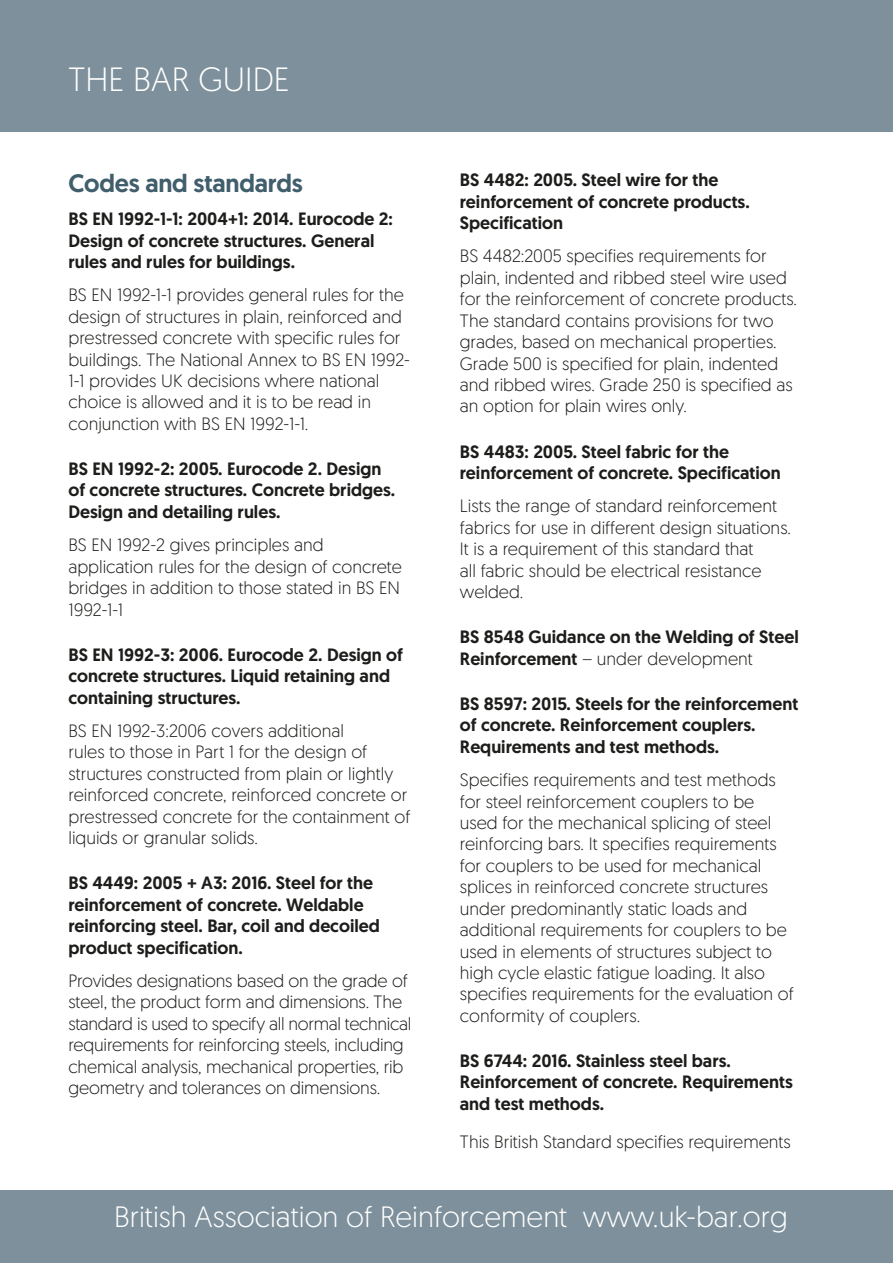
<style>
.page{position:relative;width:893px;height:1263px;background:#fff}
.page>*{position:absolute;margin:0;border:0;box-sizing:border-box;transform-origin:0 0}
.t1{font:300 33.6px "Geomanist";color:#fff}
.t2{font:300 29.4px "Geomanist";color:#fff}
.t3{font:500 25.2px "Geomanist";letter-spacing:-.01em;color:#405e6c}
.t4{font:300 17.85px/21.5px "Geomanist";color:#1d1d1b}
.t5{font:500 17.85px/21.5px "Geomanist";color:#1d1d1b}
.s1{font-weight:300}
</style>
<div class="page">
<div style="left:0;top:1191px;width:893px;height:72px;background:#7d909b"></div>
<div style="left:0;top:0;width:893px;height:131px;background:#7d909b"></div>
<h1 class="t1" style="left:68px;top:58px;width:223px">THE BAR GUIDE</h1>
<h3 class="t3" style="left:68px;top:166px;width:236px">Codes and standards</h3>
<p class="t5" style="left:68px;top:208px;width:326px">BS EN 1992-1-1: 2004+1: 2014. Eurocode 2:<br>Design of concrete structures. General rules and rules for buildings.</p>
<p class="t4" style="left:68px;top:284px;width:343px">BS EN 1992-1-1 provides general rules for the design of structures in plain, reinforced and prestressed concrete with specific rules for buildings. The National Annex to BS EN 1992- 1-1 provides UK decisions where national choice is allowed and it is to be read in conjunction with BS EN 1992-1-1.</p>
<p class="t5" style="left:68px;top:458px;width:328px">BS EN 1992-2: 2005. Eurocode 2. Design of concrete structures. Concrete bridges.<br>Design and detailing rules.</p>
<p class="t4" style="left:68px;top:534px;width:335px">BS EN 1992-2 gives principles and application rules for the design of concrete bridges in addition to those stated in BS EN<br>1992-1-1</p>
<p class="t5" style="left:68px;top:643px;width:336px">BS EN 1992-3: 2006. Eurocode 2. Design of concrete structures. Liquid retaining and containing structures.</p>
<p class="t4" style="left:68px;top:719px;width:343px">BS EN 1992-3:2006 covers additional<br>rules to those in Part 1 for the design of structures constructed from plain or lightly reinforced concrete, reinforced concrete or prestressed concrete for the containment of liquids or granular solids.</p>
<p class="t5" style="left:68px;top:872px;width:313px">BS 4449: 2005 + A3: 2016. Steel for the reinforcement of concrete. Weldable reinforcing steel. Bar, coil and decoiled product specification.</p>
<p class="t4" style="left:68px;top:969px;width:344px">Provides designations based on the grade of steel, the product form and dimensions. The standard is used to specify all normal technical requirements for reinforcing steels, including chemical analysis, mechanical properties, rib geometry and tolerances on dimensions.</p>
<p class="t5" style="left:460px;top:169px;width:291px">BS 4482: 2005. Steel wire for the reinforcement of concrete products.<br>Specification</p>
<p class="t4" style="left:460px;top:245px;width:339px">BS 4482:2005 specifies requirements for plain, indented and ribbed steel wire used for the reinforcement of concrete products.<br>The standard contains provisions for two grades, based on mechanical properties.<br>Grade 500 is specified for plain, indented and ribbed wires. Grade 250 is specified as an option for plain wires only.</p>
<p class="t5" style="left:460px;top:440px;width:322px">BS 4483: 2005. Steel fabric for the reinforcement of concrete. Specification</p>
<p class="t4" style="left:460px;top:495px;width:333px">Lists the range of standard reinforcement fabrics for use in different design situations.<br>It is a requirement of this standard that<br>all fabric should be electrical resistance welded.</p>
<p class="t5" style="left:460px;top:626px;width:340px">BS 8548 Guidance on the Welding of Steel<br>Reinforcement <span class="s1">– under development</span></p>
<p class="t5" style="left:460px;top:693px;width:340px">BS 8597: 2015. Steels for the reinforcement of concrete. Reinforcement couplers.<br>Requirements and test methods.</p>
<p class="t4" style="left:460px;top:768px;width:335px">Specifies requirements and test methods for steel reinforcement couplers to be used for the mechanical splicing of steel reinforcing bars. It specifies requirements for couplers to be used for mechanical splices in reinforced concrete structures under predominantly static loads and additional requirements for couplers to be used in elements of structures subject to high cycle elastic fatigue loading. It also specifies requirements for the evaluation of conformity of couplers.</p>
<p class="t5" style="left:460px;top:1050px;width:334px">BS 6744: 2016. Stainless steel bars.<br>Reinforcement of concrete. Requirements and test methods.</p>
<p class="t4" style="left:460px;top:1130px;width:332px">This British Standard specifies requirements</p>
<h2 class="t2" style="left:114px;top:1198px;width:675px">British Association of Reinforcement www.uk-bar.org</h2>
</div>
